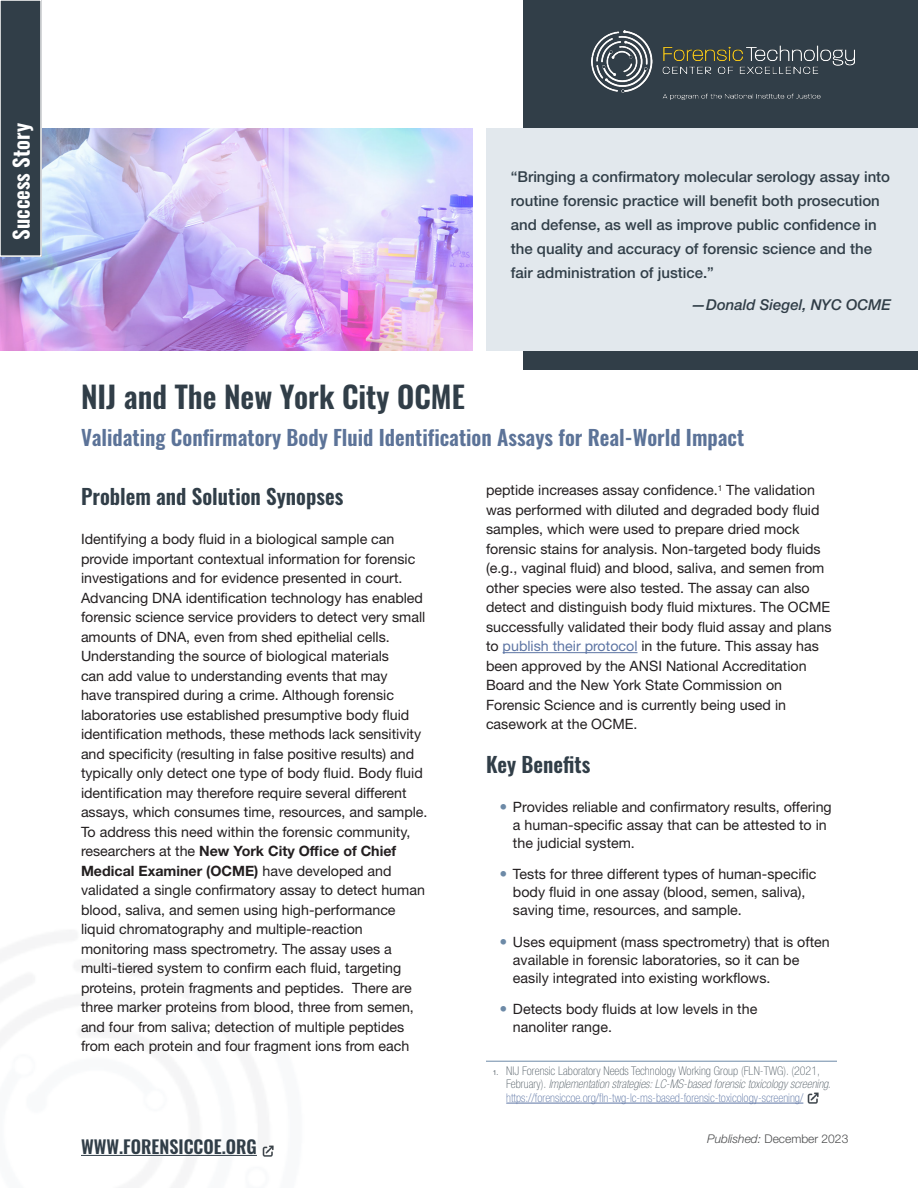
<style>
.page{position:relative;width:918px;height:1188px;background:#fff}
.page>*{position:absolute;margin:0;border:0;box-sizing:border-box;transform-origin:0 0}
.t1{font:600 30px "Oswald";color:#313e48}
.t2{font:600 21px "Oswald";color:#5c7398}
.t3{font:600 21px "Oswald";color:#313e48}
.t4{font:600 21px "Oswald";color:#fff}
.t5{font:600 18px "Oswald";color:#313e48}
.t6{font:500 15px/24px "Helvetica Neue LT Std";color:#313e48}
.t7{font:italic 500 15px "Helvetica Neue LT Std";color:#313e48}
.t8{font:14.25px/19.5px "Helvetica Neue LT Std";color:#231f20}
.t9{font:100 condensed 12px/13.5px "Helvetica Neue LT Std";color:#566169}
.t10{font:300 12px "Helvetica Neue LT Std";color:#4b4c4d}
.s1{font-weight:700}
.s2{color:#5d75a4}
.s3{font-family:"Helvetica Neue";font-weight:400;font-stretch:normal;font-size:7.05px}
.s4{font-style:italic}
</style>
<div class="page">
<img style="left:0;top:128px;width:472px;height:223px">
<div style="left:524px;top:0;width:394px;height:369px;background:#313e48"></div>
<hr style="left:503px;top:652px;width:135px;height:1px;background:#5d75a4">
<div style="left:0;top:0;width:41px;height:256px;background:#313e48"></div>
<div style="left:0;top:0;width:42px;height:257px;border:2px solid #fff"></div>
<div style="left:486px;top:129px;width:432px;height:222px;background:#e2e8ed"></div>
<img style="left:591px;top:30px;width:264px;height:69px">
<hr style="left:81px;top:1155px;width:176px;height:1px;background:#313e48">
<hr style="left:486px;top:1061px;width:351px;height:1px;background:#6d8aa7">
<hr style="left:506px;top:1103px;width:297px;height:1px;background:#5d75a4">
<svg style="left:808px;top:1093px;width:10px;height:11px"></svg>
<svg style="left:263px;top:1145px;width:11px;height:11px"></svg>
<p class="t4" style="left:7px;top:240px;width:118px;rotate:-90deg">Success Story</p>
<p class="t6" style="left:511px;top:165px;width:381px">“Bringing a confirmatory molecular serology assay into routine forensic practice will benefit both prosecution and defense, as well as improve public confidence in the quality and accuracy of forensic science and the fair administration of justice.”</p>
<p class="t7" style="left:691px;top:296px;width:201px">—Donald Siegel, NYC OCME</p>
<h1 class="t1" style="left:81px;top:376px;width:385px">NIJ and The New York City OCME</h1>
<h2 class="t2" style="left:81px;top:423px;width:665px">Validating Confirmatory Body Fluid Identification Assays for Real-World Impact</h2>
<h3 class="t3" style="left:81px;top:481px;width:264px">Problem and Solution Synopses</h3>
<p class="t8" style="left:81px;top:529px;width:348px">Identifying a body fluid in a biological sample can provide important contextual information for forensic investigations and for evidence presented in court.<br>Advancing DNA identification technology has enabled forensic science service providers to detect very small amounts of DNA, even from shed epithelial cells.<br>Understanding the source of biological materials<br>can add value to understanding events that may<br>have transpired during a crime. Although forensic laboratories use established presumptive body fluid identification methods, these methods lack sensitivity and specificity (resulting in false positive results) and typically only detect one type of body fluid. Body fluid identification may therefore require several different assays, which consumes time, resources, and sample.<br>To address this need within the forensic community, researchers at the <span class="s1">New York City Office of Chief Medical Examiner (OCME)</span> have developed and validated a single confirmatory assay to detect human blood, saliva, and semen using high-performance liquid chromatography and multiple-reaction monitoring mass spectrometry. The assay uses a multi-tiered system to confirm each fluid, targeting proteins, protein fragments and peptides. There are three marker proteins from blood, three from semen, and four from saliva; detection of multiple peptides from each protein and four fragment ions from each</p>
<p class="t5" style="left:81px;top:1134px;width:177px">WWW.FORENSICCOE.ORG</p>
<p class="t8" style="left:486px;top:480px;width:347px">peptide increases assay confidence.<sup>1</sup> The validation was performed with diluted and degraded body fluid samples, which were used to prepare dried mock forensic stains for analysis. Non-targeted body fluids (e.g., vaginal fluid) and blood, saliva, and semen from other species were also tested. The assay can also detect and distinguish body fluid mixtures. The OCME successfully validated their body fluid assay and plans to <span class="s2">publish their protocol</span> in the future. This assay has been approved by the ANSI National Accreditation Board and the New York State Commission on Forensic Science and is currently being used in casework at the OCME.</p>
<h3 class="t3" style="left:486px;top:750px;width:106px">Key Benefits</h3>
<p class="t8" style="left:513px;top:797px;width:320px;line-height:18px">Provides reliable and confirmatory results, offering a human-specific assay that can be attested to in the judicial system.</p>
<p class="t8" style="left:513px;top:865px;width:305px;line-height:18px">Tests for three different types of human-specific body fluid in one assay (blood, semen, saliva), saving time, resources, and sample.</p>
<p class="t8" style="left:513px;top:932px;width:318px;line-height:18px">Uses equipment (mass spectrometry) that is often available in forensic laboratories, so it can be easily integrated into existing workflows.</p>
<p class="t8" style="left:513px;top:1000px;width:246px;line-height:18px">Detects body fluids at low levels in the nanoliter range.</p>
<p class="t9" style="left:506px;top:1064px;width:326px;text-indent:-14px"><span class="s3">1.</span> NIJ Forensic Laboratory Needs Technology Working Group (FLN-TWG). (2021,<br>February). <span class="s4">Implementation strategies: LC-MS-based forensic toxicology screening. </span><span class="s2">https://forensiccoe.org/fln-twg-lc-ms-based-forensic-toxicology-screening/</span></p>
<p class="t10" style="left:707px;top:1131px;width:143px"><span class="s4">Published:</span> December 2023</p>
</div>
